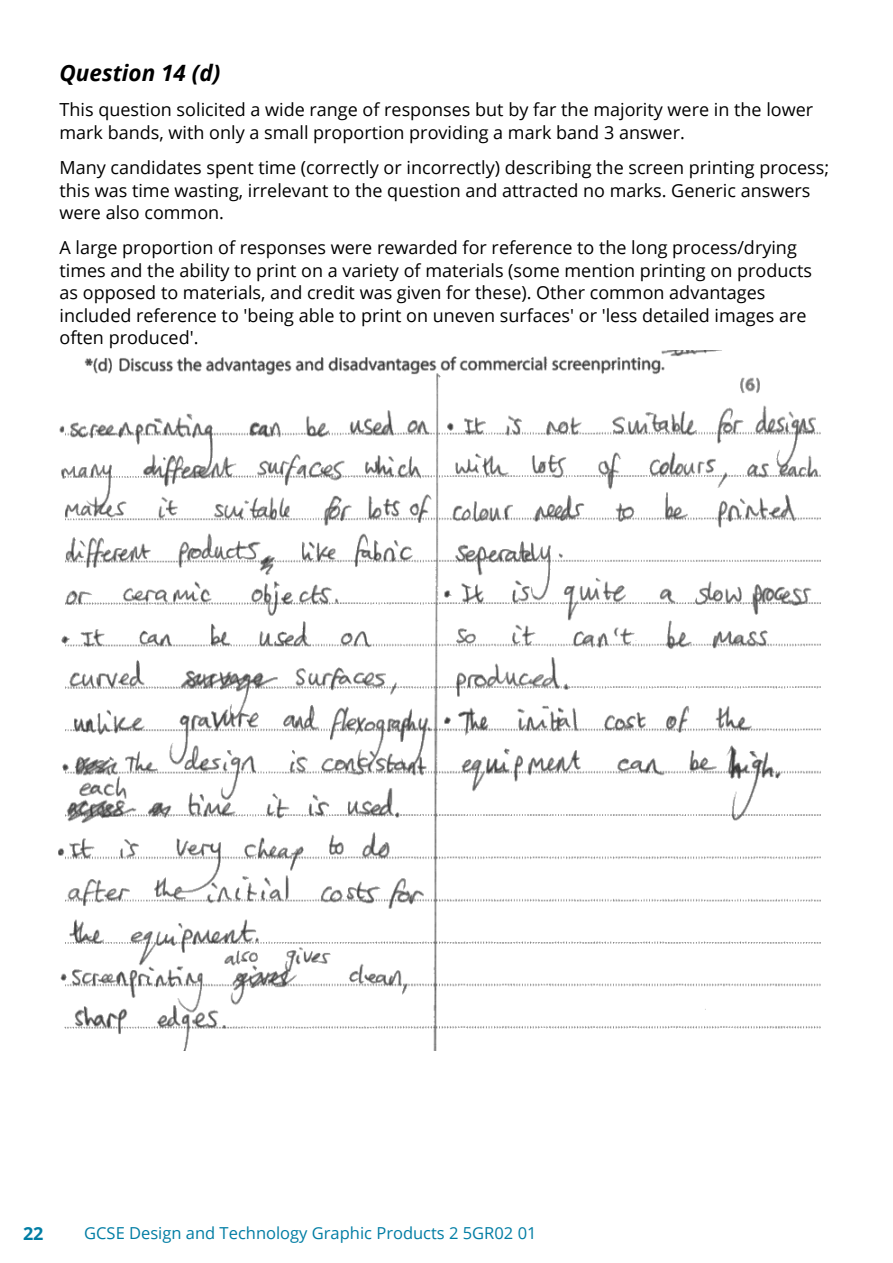
<style>
.page{position:relative;width:893px;height:1263px;background:#fff}
.page>*{position:absolute;margin:0;border:0;box-sizing:border-box;transform-origin:0 0}
.t1{font:italic 700 22.5px "Open Sans";color:#000}
.t2{font:18px/22.5px "Open Sans";color:#000}
.t3{font:700 18px "Open Sans";color:#007da4}
.t4{font:16.5px "Open Sans";color:#007da4}
</style>
<div class="page">
<img style="left:59px;top:350px;width:761px;height:700px">
<p class="t1" style="left:60px;top:57px;width:162px">Question 14 (d)</p>
<p class="t2" style="left:60px;top:98px;width:755px">This question solicited a wide range of responses but by far the majority were in the lower mark bands, with only a small proportion providing a mark band 3 answer.</p>
<p class="t2" style="left:60px;top:156px;width:771px">Many candidates spent time (correctly or incorrectly) describing the screen printing process; this was time wasting, irrelevant to the question and attracted no marks. Generic answers were also common.</p>
<p class="t2" style="left:60px;top:236px;width:754px">A large proportion of responses were rewarded for reference to the long process/drying times and the ability to print on a variety of materials (some mention printing on products as opposed to materials, and credit was given for these). Other common advantages included reference to 'being able to print on uneven surfaces' or 'less detailed images are often produced'.</p>
<p class="t3" style="left:23px;top:1221px;width:22px">22</p>
<p class="t4" style="left:84px;top:1221px;width:454px">GCSE Design and Technology Graphic Products 2 5GR02 01</p>
</div>
